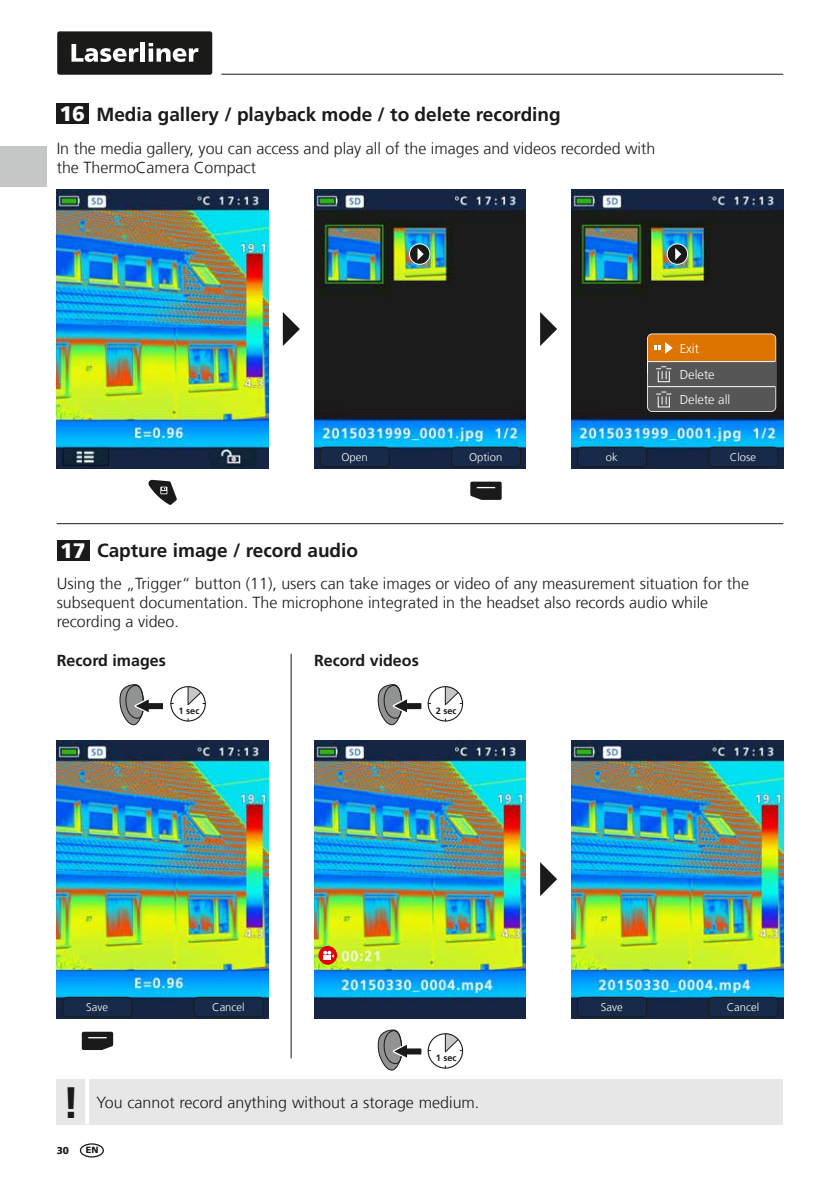
<style>
.page{position:relative;width:840px;height:1191px;background:#fff}
.page>*{position:absolute;margin:0;border:0;box-sizing:border-box;transform-origin:0 0}
.t1{font:700 44px "Frutiger LT Com";color:#1a1a18}
.t2{font:900 21px "Frutiger LT Com";color:#fff}
.t3{font:700 19px "Frutiger LT Com";color:#1a1a18}
.t4{font:300 16px/19.2px "Frutiger LT Com";color:#1a1a18}
.t5{font:700 16px "Frutiger LT Com";color:#1a1a18}
.t6{font:300 12.8px "Frutiger LT Com";color:#fff}
.t7{font:300 11.2px "Frutiger LT Com";color:#fff}
.t8{font:900 10px "Frutiger LT Com";color:#1a1a18}
.t9{font:700 9.2px "Frutiger LT Com";color:#1a1a18}
.t10{font:900 9px "Frutiger LT Com";color:#1a1a18}
</style>
<div class="page">
<hr style="left:221px;top:74px;width:561px;height:1px;background:#1a1a18">
<div style="left:57px;top:31px;width:155px;height:44px;background:#1a1a18;border-radius:2px"></div>
<svg style="left:71px;top:44px;width:67px;height:18px"></svg>
<hr style="left:141px;top:43px;width:4px;height:19px;background:#fff">
<svg style="left:148px;top:43px;width:50px;height:19px"></svg>
<div style="left:57px;top:103px;width:32px;height:21px;background:#1a1a18"></div>
<img style="left:57px;top:190px;width:211px;height:278px">
<svg style="left:148px;top:480px;width:29px;height:25px"></svg>
<svg style="left:283px;top:312px;width:17px;height:34px"></svg>
<img style="left:314px;top:190px;width:211px;height:278px">
<svg style="left:540px;top:312px;width:17px;height:34px"></svg>
<svg style="left:540px;top:862px;width:17px;height:34px"></svg>
<img style="left:571px;top:190px;width:211px;height:278px">
<svg style="left:470px;top:481px;width:31px;height:19px"></svg>
<div style="left:646px;top:333px;width:129px;height:79px;border:2px solid #fff;border-radius:5px"></div>
<svg style="left:647px;top:334px;width:128px;height:77px;background:#8d6a43"></svg>
<hr style="left:57px;top:523px;width:725px;height:1px;background:#1a1a18">
<img style="left:57px;top:740px;width:211px;height:278px">
<img style="left:314px;top:740px;width:211px;height:278px">
<img style="left:571px;top:740px;width:211px;height:278px">
<svg style="left:82px;top:1031px;width:31px;height:19px"></svg>
<svg style="left:318px;top:946px;width:19px;height:18px"></svg>
<svg style="left:323px;top:950px;width:10px;height:9px"></svg>
<hr style="left:290px;top:653px;width:1px;height:405px;background:#1a1a18">
<div style="left:170px;top:686px;width:36px;height:35px;border:1px solid #1a1a18;border-radius:50%"></div>
<svg style="left:187px;top:686px;width:18px;height:19px"></svg>
<div style="left:427px;top:686px;width:36px;height:35px;border:1px solid #1a1a18;border-radius:50%"></div>
<svg style="left:444px;top:686px;width:18px;height:19px"></svg>
<div style="left:427px;top:1033px;width:36px;height:35px;border:1px solid #1a1a18;border-radius:50%"></div>
<svg style="left:444px;top:1033px;width:18px;height:19px"></svg>
<div style="left:409px;top:244px;width:20px;height:20px;background:#1a1a18;border-radius:50%"></div>
<div style="left:409px;top:243px;width:21px;height:22px;border:1px solid #fff;border-radius:50%"></div>
<svg style="left:417px;top:248px;width:6px;height:12px"></svg>
<div style="left:666px;top:244px;width:21px;height:20px;background:#1a1a18;border-radius:50%"></div>
<div style="left:666px;top:243px;width:21px;height:22px;border:1px solid #fff;border-radius:50%"></div>
<svg style="left:675px;top:248px;width:6px;height:12px"></svg>
<svg style="left:119px;top:684px;width:44px;height:41px"></svg>
<svg style="left:377px;top:684px;width:44px;height:41px"></svg>
<svg style="left:377px;top:1029px;width:44px;height:41px"></svg>
<div style="left:57px;top:540px;width:33px;height:20px;background:#1a1a18"></div>
<div style="left:80px;top:1143px;width:24px;height:14px;border:1px solid #1a1a18;border-radius:50%"></div>
<div style="left:0;top:146px;width:46px;height:40px;background:#c5c6c6"></div>
<div style="left:320px;top:447px;width:69px;height:20px;background:#182a49;border-radius:5px"></div>
<div style="left:320px;top:447px;width:69px;height:20px;border:1px solid #1a1a18;border-radius:5px"></div>
<div style="left:451px;top:447px;width:69px;height:20px;background:#182a49;border-radius:5px"></div>
<div style="left:451px;top:447px;width:69px;height:20px;border:1px solid #1a1a18;border-radius:5px"></div>
<div style="left:577px;top:447px;width:69px;height:20px;background:#182a49;border-radius:5px"></div>
<div style="left:577px;top:447px;width:69px;height:20px;border:1px solid #1a1a18;border-radius:5px"></div>
<div style="left:708px;top:447px;width:69px;height:20px;background:#182a49;border-radius:5px"></div>
<div style="left:708px;top:447px;width:69px;height:20px;border:1px solid #1a1a18;border-radius:5px"></div>
<div style="left:63px;top:997px;width:69px;height:20px;background:#182a49;border-radius:5px"></div>
<div style="left:63px;top:997px;width:69px;height:20px;border:1px solid #1a1a18;border-radius:5px"></div>
<div style="left:194px;top:997px;width:69px;height:20px;background:#182a49;border-radius:5px"></div>
<div style="left:194px;top:997px;width:69px;height:20px;border:1px solid #1a1a18;border-radius:5px"></div>
<div style="left:577px;top:997px;width:69px;height:20px;background:#182a49;border-radius:5px"></div>
<div style="left:577px;top:997px;width:69px;height:20px;border:1px solid #1a1a18;border-radius:5px"></div>
<div style="left:708px;top:997px;width:69px;height:20px;background:#182a49;border-radius:5px"></div>
<div style="left:708px;top:997px;width:69px;height:20px;border:1px solid #1a1a18;border-radius:5px"></div>
<div style="left:57px;top:1079px;width:725px;height:45px;background:#e7e7e7"></div>
<hr style="left:85px;top:1079px;width:4px;height:45px;background:#fff">
<h2 class="t2" style="left:59px;top:101px;width:27px">16</h2>
<p class="t3" style="left:96px;top:103px;width:465px">Media gallery / playback mode / to delete recording</p>
<p class="t4" style="left:57px;top:139px;width:600px">In the media gallery, you can access and play all of the images and videos recorded with the ThermoCamera Compact</p>
<p class="t6" style="left:679px;top:341px;width:21px">Exit</p>
<p class="t6" style="left:679px;top:367px;width:36px">Delete</p>
<p class="t6" style="left:679px;top:392px;width:52px">Delete all</p>
<p class="t7" style="left:341px;top:451px;width:28px">Open</p>
<p class="t7" style="left:469px;top:451px;width:35px">Option</p>
<p class="t7" style="left:605px;top:451px;width:13px">ok</p>
<p class="t7" style="left:729px;top:451px;width:28px">Close</p>
<h2 class="t2" style="left:60px;top:538px;width:27px">17</h2>
<p class="t3" style="left:97px;top:539px;width:262px">Capture image / record audio</p>
<p class="t4" style="left:57px;top:574px;width:693px">Using the „Trigger“ button (11), users can take images or video of any measurement situation for the subsequent documentation. The microphone integrated in the headset also records audio while recording a video.</p>
<p class="t5" style="left:57px;top:650px;width:111px">Record images</p>
<p class="t5" style="left:314px;top:650px;width:106px">Record videos</p>
<p class="t9" style="left:178px;top:705px;width:22px">1 sec</p>
<p class="t9" style="left:435px;top:705px;width:22px">2 sec</p>
<p class="t7" style="left:86px;top:1001px;width:23px">Save</p>
<p class="t7" style="left:212px;top:1001px;width:34px">Cancel</p>
<p class="t7" style="left:600px;top:1001px;width:23px">Save</p>
<p class="t7" style="left:726px;top:1001px;width:34px">Cancel</p>
<h1 class="t1" style="left:62px;top:1077px;width:19px">!</h1>
<p class="t9" style="left:435px;top:1052px;width:22px">1 sec</p>
<p class="t4" style="left:96px;top:1092px;width:384px">You cannot record anything without a storage medium.</p>
<p class="t8" style="left:57px;top:1144px;width:14px">30</p>
<p class="t10" style="left:86px;top:1144px;width:14px">EN</p>
</div>
